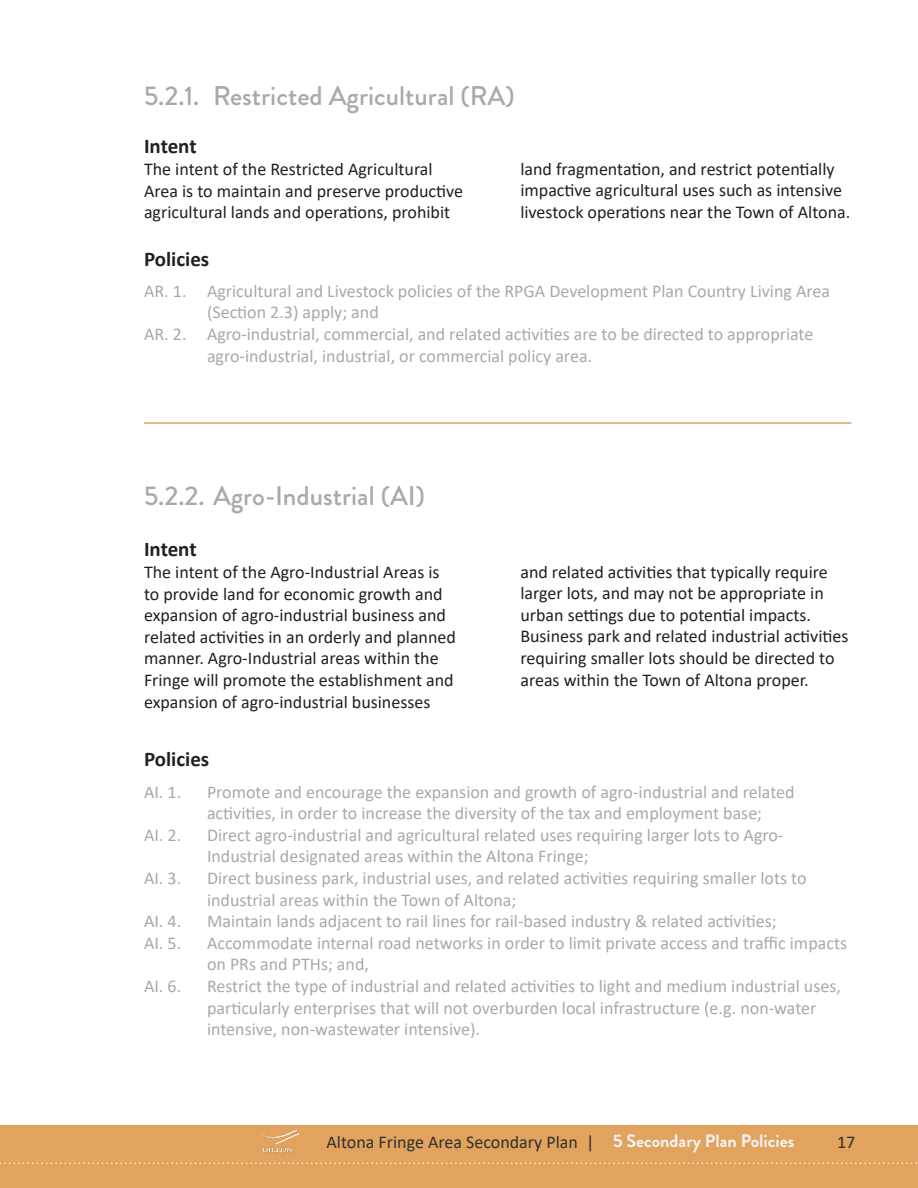
<style>
.page{position:relative;width:918px;height:1188px;background:#fff}
.page>*{position:absolute;margin:0;border:0;box-sizing:border-box;transform-origin:0 0}
.t1{font:500 27px "Brandon Grotesque";color:#a8a9ad}
.Intent_and_policies{font:700 21px "Calibri";color:#231f20}
.t2{font:18px/21.6px "Calibri";color:#a8a9ad}
.Body_Text{font:18px/21.6px "Calibri";color:#231f20}
.t3{font:18px "Calibri";color:#312f30}
.s1{font-family:"Brandon Grotesque";font-weight:700;color:#f2f3f4}
</style>
<div class="page">
<div style="left:0;top:1125px;width:918px;height:63px;background:#e1a35e"></div>
<svg style="left:0;top:1162px;width:917px;height:2px"></svg>
<img style="left:258px;top:1130px;width:40px;height:26px">
<hr style="left:144px;top:422px;width:707px;height:2px;background:#e1a35e">
<p class="t1" style="left:144px;top:77px;width:372px">5.2.1. Restricted Agricultural (RA)</p>
<p class="Intent_and_policies" style="left:144px;top:132px;width:54px">Intent</p>
<p class="Body_Text" style="left:144px;top:158px;width:321px">The intent of the Restricted Agricultural<br>Area is to maintain and preserve productive agricultural lands and operations, prohibit</p>
<p class="Body_Text" style="left:520px;top:157px;width:331px">land fragmentation, and restrict potentially impactive agricultural uses such as intensive livestock operations near the Town of Altona.</p>
<p class="Intent_and_policies" style="left:144px;top:244px;width:67px">Policies</p>
<p class="t2" style="left:207px;top:280px;width:625px;text-indent:-63px">AR. 1. Agricultural and Livestock policies of the RPGA Development Plan Country Living Area (Section 2.3) apply; and</p>
<p class="t2" style="left:207px;top:323px;width:608px;text-indent:-63px">AR. 2. Agro-industrial, commercial, and related activities are to be directed to appropriate agro-industrial, industrial, or commercial policy area.</p>
<p class="t1" style="left:144px;top:478px;width:283px">5.2.2. Agro-Industrial (AI)</p>
<p class="Intent_and_policies" style="left:144px;top:535px;width:54px">Intent</p>
<p class="Body_Text" style="left:144px;top:561px;width:313px">The intent of the Agro-Industrial Areas is to provide land for economic growth and expansion of agro-industrial business and related activities in an orderly and planned manner. Agro-Industrial areas within the Fringe will promote the establishment and expansion of agro-industrial businesses</p>
<p class="Intent_and_policies" style="left:144px;top:745px;width:67px">Policies</p>
<p class="Body_Text" style="left:520px;top:560px;width:330px">and related activities that typically require larger lots, and may not be appropriate in urban settings due to potential impacts.<br>Business park and related industrial activities requiring smaller lots should be directed to areas within the Town of Altona proper.</p>
<p class="t2" style="left:144px;top:780px;width:39px">AI. 1.</p>
<p class="t2" style="left:207px;top:780px;width:589px">Promote and encourage the expansion and growth of agro-industrial and related activities, in order to increase the diversity of the tax and employment base;</p>
<p class="t2" style="left:144px;top:824px;width:39px">AI. 2.</p>
<p class="t2" style="left:207px;top:824px;width:578px">Direct agro-industrial and agricultural related uses requiring larger lots to Agro-<br>Industrial designated areas within the Altona Fringe;</p>
<p class="t2" style="left:144px;top:867px;width:39px">AI. 3.</p>
<p class="t2" style="left:207px;top:867px;width:601px">Direct business park, industrial uses, and related activities requiring smaller lots to industrial areas within the Town of Altona;</p>
<p class="t2" style="left:144px;top:910px;width:39px">AI. 4.</p>
<p class="t2" style="left:207px;top:910px;width:571px">Maintain lands adjacent to rail lines for rail-based industry &amp; related activities;</p>
<p class="t2" style="left:144px;top:932px;width:39px">AI. 5.</p>
<p class="t2" style="left:207px;top:932px;width:642px">Accommodate internal road networks in order to limit private access and traffic impacts on PRs and PTHs; and,</p>
<p class="t2" style="left:144px;top:975px;width:39px">AI. 6.</p>
<p class="t2" style="left:207px;top:975px;width:635px">Restrict the type of industrial and related activities to light and medium industrial uses, particularly enterprises that will not overburden local infrastructure (e.g. non-water intensive, non-wastewater intensive).</p>
<p class="t3" style="left:327px;top:1129px;width:469px">Altona Fringe Area Secondary Plan | <span class="s1">5 Secondary Plan Policies</span></p>
<p class="t3" style="left:837px;top:1129px;width:20px">17</p>
</div>
